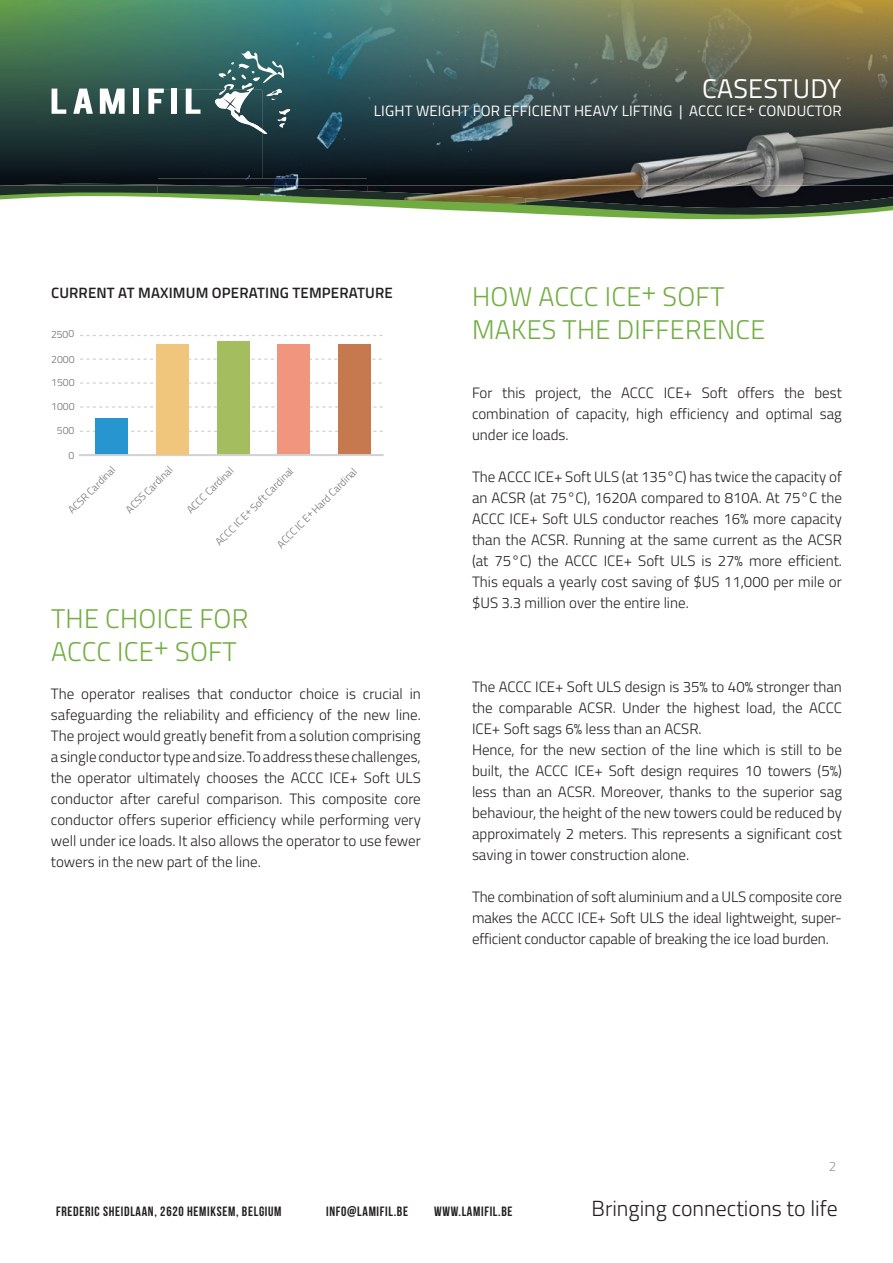
<style>
.page{position:relative;width:893px;height:1263px;background:#fff}
.page>*{position:absolute;margin:0;border:0;box-sizing:border-box;transform-origin:0 0}
.t1{font:300 27px/32.4px "Titillium Web";letter-spacing:.01em;color:#73ae42}
.t2{font:27px "Titillium Web";letter-spacing:.01em;color:#fff}
.t3{font:300 21.9px "Titillium Web";color:#231f20}
.t4{font:300 15px/21px "Titillium Web";color:#231f20;text-align:justify}
.t5{font:15px "Titillium Web";letter-spacing:.01em;color:#fff}
.t6{font:600 15px "Titillium Web";letter-spacing:.01em;color:#231f20}
.t7{font:13.5px "Bebas Neue";letter-spacing:.05em;color:#231f20}
.t8{font:300 13.5px "Titillium Web";color:#939598}
.t9{font:300 10.5px "Titillium Web";color:#6c6d70}
</style>
<div class="page">
<img style="left:0;top:0;width:893px;height:126px">
<svg style="left:0;top:126px;width:893px;height:94px;background:#4d5853"></svg>
<svg style="left:52px;top:89px;width:14px;height:25px"></svg>
<svg style="left:73px;top:89px;width:20px;height:25px"></svg>
<svg style="left:100px;top:89px;width:25px;height:25px"></svg>
<div style="left:134px;top:89px;width:5px;height:25px;background:#fff"></div>
<svg style="left:148px;top:89px;width:16px;height:25px"></svg>
<div style="left:171px;top:89px;width:6px;height:25px;background:#fff"></div>
<svg style="left:186px;top:89px;width:14px;height:25px"></svg>
<svg style="left:211px;top:51px;width:79px;height:84px;background:#4a6e71"></svg>
<svg style="left:80px;top:406px;width:303px;height:2px"></svg>
<svg style="left:80px;top:431px;width:303px;height:1px"></svg>
<svg style="left:80px;top:335px;width:303px;height:1px"></svg>
<svg style="left:80px;top:382px;width:302px;height:2px"></svg>
<svg style="left:80px;top:358px;width:302px;height:2px"></svg>
<div style="left:95px;top:418px;width:32px;height:36px;background:#2795cf"></div>
<div style="left:217px;top:341px;width:32px;height:113px;background:#a4bd5f"></div>
<div style="left:278px;top:344px;width:32px;height:110px;background:#f1957f"></div>
<div style="left:339px;top:344px;width:32px;height:110px;background:#c6794e"></div>
<hr style="left:79px;top:454px;width:305px;height:2px;background:#d1d2d4">
<div style="left:156px;top:344px;width:32px;height:110px;background:#efc67c"></div>
<h1 class="t2" style="left:702px;top:68px;width:141px">CASESTUDY</h1>
<p class="t5" style="left:374px;top:99px;width:469px">LIGHT WEIGHT FOR EFFICIENT HEAVY LIFTING | ACCC ICE+ CONDUCTOR</p>
<p class="t6" style="left:51px;top:282px;width:343px">CURRENT AT MAXIMUM OPERATING TEMPERATURE</p>
<p class="t9" style="left:51px;top:326px;width:25px;rotate:-1deg">2500</p>
<p class="t9" style="left:51px;top:352px;width:25px">2000</p>
<p class="t9" style="left:51px;top:375px;width:25px">1500</p>
<p class="t9" style="left:51px;top:398px;width:25px">1000</p>
<p class="t9" style="left:57px;top:423px;width:19px">500</p>
<p class="t9" style="left:68px;top:448px;width:7px">0</p>
<p class="t9" style="left:65px;top:506px;width:63px;rotate:-45deg">ACSR Cardinal</p>
<p class="t9" style="left:183px;top:506px;width:63px;rotate:-45deg">ACCC Cardinal</p>
<p class="t9" style="left:122px;top:506px;width:62px;rotate:-45deg">ACSS Cardinal</p>
<p class="t9" style="left:212px;top:538px;width:107px;rotate:-45deg">ACCC IC E+ Soft Cardinal</p>
<p class="t9" style="left:273px;top:541px;width:110px;rotate:-45deg">ACCC IC E+ Hard Cardinal</p>
<h1 class="t1" style="left:51px;top:601px;width:199px">THE CHOICE FOR<br>ACCC ICE+ SOFT</h1>
<p class="t4" style="left:51px;top:682px;width:371px">The operator realises that conductor choice is crucial in safeguarding the reliability and efficiency of the new line.<br>The project would greatly benefit from a solution comprising a single conductor type and size. To address these challenges, the operator ultimately chooses the ACCC ICE+ Soft ULS conductor after careful comparison. This composite core conductor offers superior efficiency while performing very well under ice loads. It also allows the operator to use fewer towers in the new part of the line.</p>
<h1 class="t1" style="left:472px;top:279px;width:295px">HOW ACCC ICE+ SOFT<br>MAKES THE DIFFERENCE</h1>
<p class="t4" style="left:472px;top:381px;width:371px">For this project, the ACCC ICE+ Soft offers the best combination of capacity, high efficiency and optimal sag under ice loads.</p>
<p class="t4" style="left:472px;top:465px;width:371px">The ACCC ICE+ Soft ULS (at 135°C) has twice the capacity of an ACSR (at 75°C), 1620A compared to 810A. At 75°C the ACCC ICE+ Soft ULS conductor reaches 16% more capacity than the ACSR. Running at the same current as the ACSR (at 75°C) the ACCC ICE+ Soft ULS is 27% more efficient.<br>This equals a yearly cost saving of $US 11,000 per mile or $US 3.3 million over the entire line.</p>
<p class="t4" style="left:472px;top:675px;width:371px;text-align:left">The ACCC ICE+ Soft ULS design is 35% to 40% stronger than the comparable ACSR. Under the highest load, the ACCC ICE+ Soft sags 6% less than an ACSR.<br>Hence, for the new section of the line which is still to be built, the ACCC ICE+ Soft design requires 10 towers (5%) less than an ACSR. Moreover, thanks to the superior sag behaviour, the height of the new towers could be reduced by approximately 2 meters. This represents a significant cost saving in tower construction alone.</p>
<p class="t4" style="left:472px;top:885px;width:371px">The combination of soft aluminium and a ULS composite core makes the ACCC ICE+ Soft ULS the ideal lightweight, super&shy;efficient conductor capable of breaking the ice load burden.</p>
<p class="t8" style="left:829px;top:1156px;width:9px">2</p>
<p class="t7" style="left:56px;top:1204px;width:227px">FREDERIC SHEIDLAAN, 2620 HEMIKSEM, BELGIUM</p>
<p class="t7" style="left:326px;top:1204px;width:83px">INFO@LAMIFIL.BE</p>
<p class="t7" style="left:434px;top:1204px;width:80px">WWW.LAMIFIL.BE</p>
<h2 class="t3" style="left:592px;top:1192px;width:248px">Bringing connections to life</h2>
</div>
